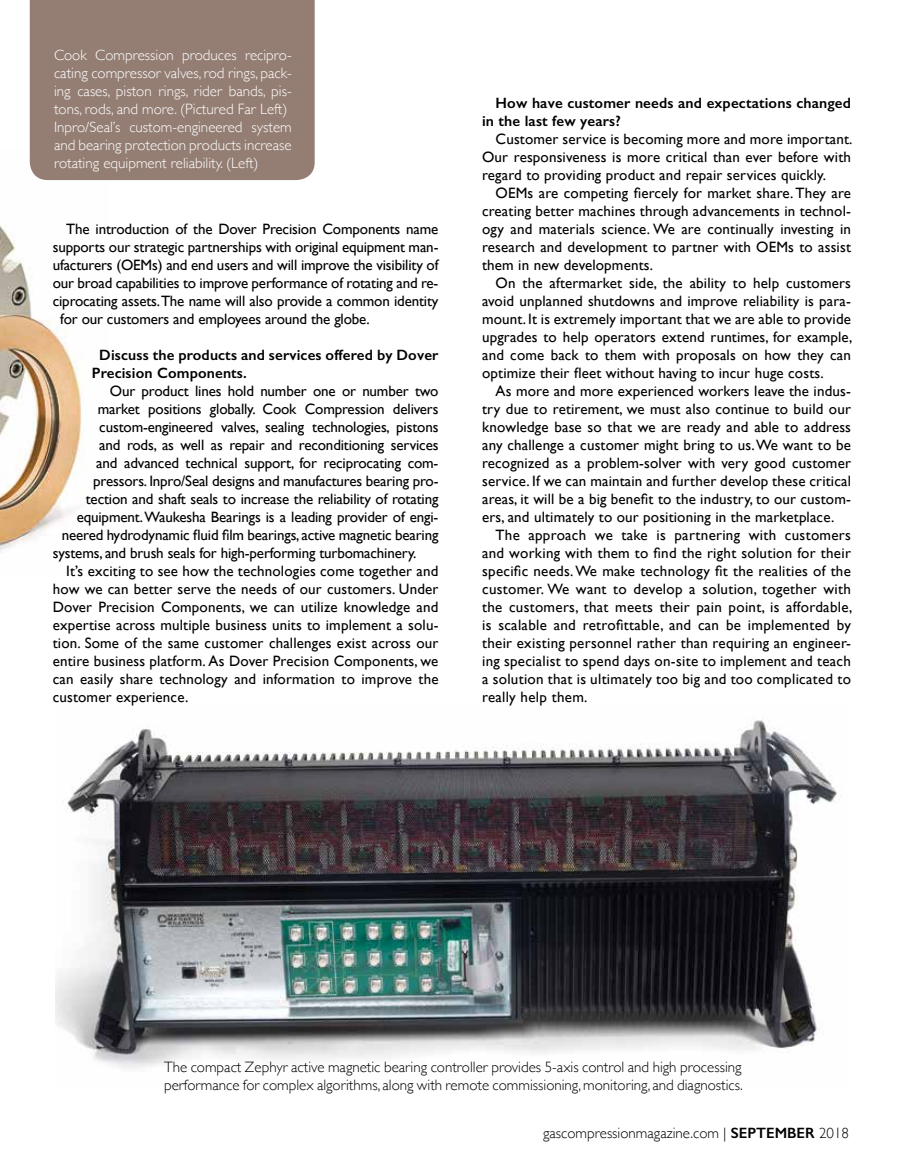
<style>
.page{position:relative;width:905px;height:1175px;background:#fff}
.page>*{position:absolute;margin:0;border:0;box-sizing:border-box;transform-origin:0 0}
.t1{font:15px/18px "Gill Sans";letter-spacing:-.01em;color:#000;text-align:justify}
.t2{font:15px "Gill Sans";letter-spacing:.01em;color:#000}
.t3{font:300 15px/18px "Gill Sans";color:#fff}
.t4{font:300 15px/18px "Gill Sans";color:#000}
.t5{font:600 15px/18px "Gill Sans";letter-spacing:.01em;color:#000}
.s1{font-weight:600}
</style>
<div class="page">
<img style="left:0;top:148px;width:108px;height:404px">
<img style="left:56px;top:720px;width:785px;height:348px">
<div style="left:30px;top:0;width:285px;height:180px;background:#947e74"></div>
<p class="t3" style="left:54px;top:45px;width:239px">Cook Compression produces recipro&shy;cating compressor valves, rod rings, pack&shy;ing cases, piston rings, rider bands, pis&shy;tons, rods, and more. (Pictured Far Left)<br>Inpro/Seal’s custom-engineered system and bearing protection products increase rotating equipment reliability. (Left)</p>
<p class="t1" style="left:66px;top:220px;width:374px">The introduction of the Dover Precision Components name</p>
<p class="t1" style="left:53px;top:238px;width:387px">supports our strategic partnerships with original equipment man-</p>
<p class="t1" style="left:53px;top:256px;width:387px">ufacturers (OEMs) and end users and will improve the visibility of</p>
<p class="t1" style="left:53px;top:274px;width:387px">our broad capabilities to improve performance of rotating and re-</p>
<p class="t1" style="left:53px;top:292px;width:387px">ciprocating assets.The name will also provide a common identity</p>
<p class="t1" style="left:60px;top:310px;width:311px">for our customers and employees around the globe.</p>
<p class="t5" style="left:92px;top:346px;width:348px;text-indent:8px">Discuss the products and services offered by Dover<br>Precision Components.</p>
<p class="t1" style="left:110px;top:382px;width:330px">Our product lines hold number one or number two</p>
<p class="t1" style="left:98px;top:400px;width:342px">market positions globally. Cook Compression delivers</p>
<p class="t1" style="left:99px;top:418px;width:341px">custom-engineered valves, sealing technologies, pistons</p>
<p class="t1" style="left:99px;top:436px;width:341px">and rods, as well as repair and reconditioning services</p>
<p class="t1" style="left:96px;top:454px;width:344px">and advanced technical support, for reciprocating com-</p>
<p class="t1" style="left:93px;top:472px;width:347px">pressors. Inpro/Seal designs and manufactures bearing pro-</p>
<p class="t1" style="left:86px;top:490px;width:354px">tection and shaft seals to increase the reliability of rotating</p>
<p class="t1" style="left:77px;top:508px;width:363px">equipment. Waukesha Bearings is a leading provider of engi-</p>
<p class="t1" style="left:62px;top:526px;width:378px">neered hydrodynamic fluid film bearings, active magnetic bearing</p>
<p class="t1" style="left:53px;top:544px;width:365px">systems, and brush seals for high-performing turbomachinery.</p>
<p class="t2" style="left:66px;top:562px;width:374px">It’s exciting to see how the technologies come together and</p>
<p class="t2" style="left:53px;top:580px;width:387px">how we can better serve the needs of our customers. Under</p>
<p class="t2" style="left:53px;top:598px;width:387px">Dover Precision Components, we can utilize knowledge and</p>
<p class="t2" style="left:53px;top:616px;width:387px">expertise across multiple business units to implement a solu-</p>
<p class="t2" style="left:53px;top:634px;width:387px">tion. Some of the same customer challenges exist across our</p>
<p class="t2" style="left:53px;top:652px;width:387px">entire business platform. As Dover Precision Components, we</p>
<p class="t2" style="left:53px;top:670px;width:387px">can easily share technology and information to improve the</p>
<p class="t2" style="left:53px;top:688px;width:137px">customer experience.</p>
<p class="t5" style="left:482px;top:94px;width:370px;text-indent:14px">How have customer needs and expectations changed in the last few years?</p>
<p class="t1" style="left:482px;top:130px;width:372px;text-indent:14px">Customer service is becoming more and more important.<br>Our responsiveness is more critical than ever before with regard to providing product and repair services quickly.</p>
<p class="t1" style="left:482px;top:184px;width:370px;text-indent:14px">OEMs are competing fiercely for market share. They are creating better machines through advancements in technol&shy;ogy and materials science. We are continually investing in research and development to partner with OEMs to assist them in new developments.</p>
<p class="t1" style="left:482px;top:274px;width:372px;text-indent:14px">On the aftermarket side, the ability to help customers avoid unplanned shutdowns and improve reliability is para&shy;mount. It is extremely important that we are able to provide upgrades to help operators extend runtimes, for example, and come back to them with proposals on how they can optimize their fleet without having to incur huge costs.</p>
<p class="t1" style="left:482px;top:382px;width:370px;text-indent:14px">As more and more experienced workers leave the indus&shy;try due to retirement, we must also continue to build our knowledge base so that we are ready and able to address any challenge a customer might bring to us. We want to be recognized as a problem-solver with very good customer service. If we can maintain and further develop these critical areas, it will be a big benefit to the industry, to our custom&shy;ers, and ultimately to our positioning in the marketplace.</p>
<p class="t1" style="left:482px;top:526px;width:372px;text-indent:14px">The approach we take is partnering with customers and working with them to find the right solution for their specific needs. We make technology fit the realities of the customer. We want to develop a solution, together with the customers, that meets their pain point, is affordable, is scalable and retrofittable, and can be implemented by their existing personnel rather than requiring an engineer&shy;ing specialist to spend days on-site to implement and teach a solution that is ultimately too big and too complicated to really help them.</p>
<p class="t4" style="left:164px;top:1057px;width:580px">The compact Zephyr active magnetic bearing controller provides 5-axis control and high processing performance for complex algorithms, along with remote commissioning, monitoring, and diagnostics.</p>
<p class="t4" style="left:543px;top:1123px;width:307px">gascompressionmagazine.com | <span class="s1">SEPTEMBER</span> 2018</p>
</div>
